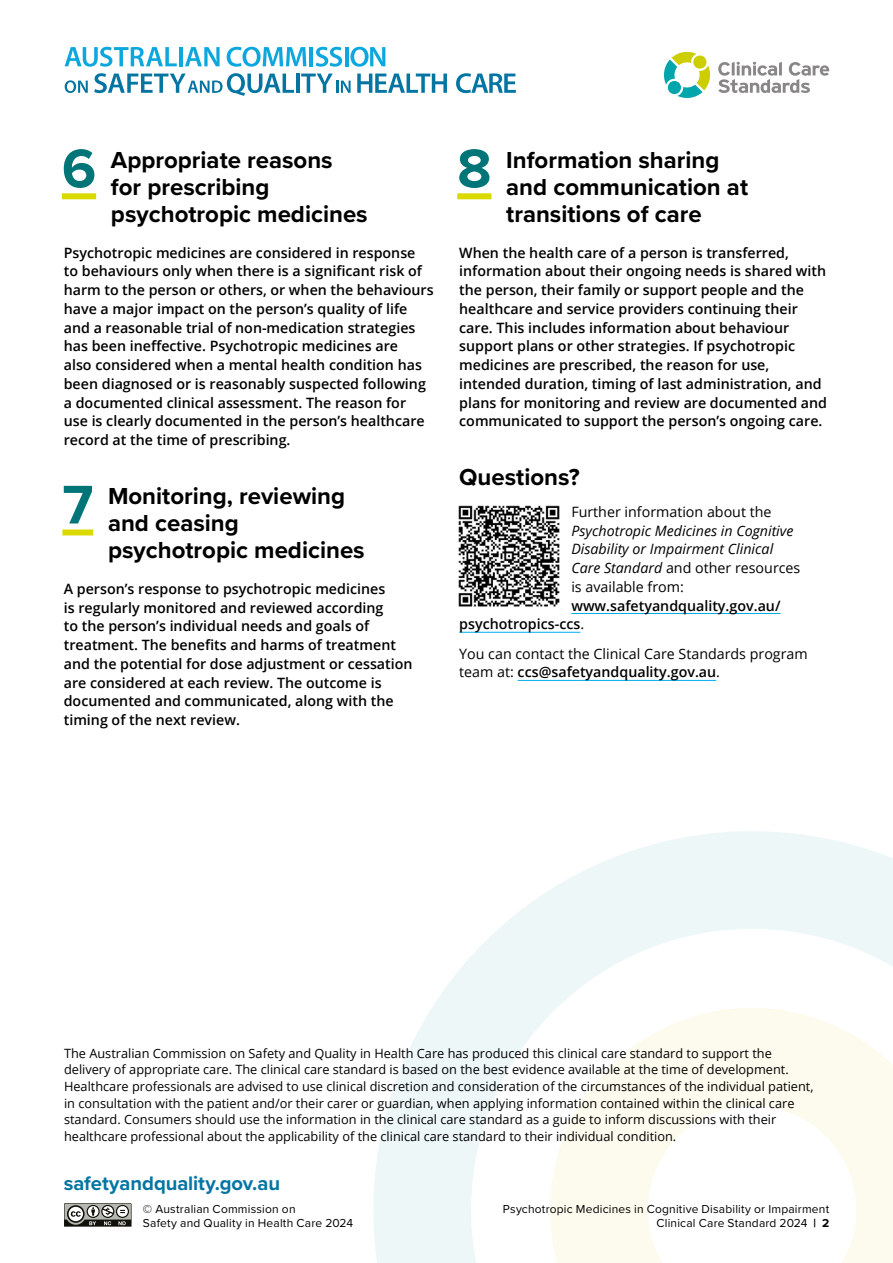
<style>
.page{position:relative;width:893px;height:1263px;background:#fff}
.page>*{position:absolute;margin:0;border:0;box-sizing:border-box;transform-origin:0 0}
.Heading_2__drop_cap_number{font:700 56.4px "Proxima Nova";color:#007577}
.Heading_2__drop_cap_number-2{font:700 24px/27px "Proxima Nova";color:#000}
.Heading_2{font:700 24px "Proxima Nova";color:#000}
.t1{font:700 20.25px "Proxima Nova";letter-spacing:-.005em;color:#0475a3}
.Normal_Semibold{font:600 14.25px/18.8px "Open Sans";color:#000}
.t2{font:14.25px "Open Sans";color:#000}
.t3{font:italic 14.25px "Open Sans";color:#000}
.Disclaimer__span{font:12.75px/16.5px "Open Sans";color:#000}
.Copyright{font:12px/13.5px "Proxima Nova";letter-spacing:.015em;color:#000;text-align:right}
.s1{font-style:italic}
.s2{font-weight:400}
.s3{font-weight:700}
</style>
<div class="page">
<svg style="left:373px;top:831px;width:520px;height:432px;fill:#edf7f8"></svg>
<svg style="left:539px;top:997px;width:354px;height:266px;fill:#fcfbed"></svg>
<svg style="left:718px;top:62px;width:111px;height:31px"></svg>
<svg style="left:664px;top:51px;width:47px;height:47px"></svg>
<svg style="left:65px;top:47px;width:112px;height:20px"></svg>
<hr style="left:179px;top:47px;width:4px;height:19px;background:#0ca7de">
<svg style="left:185px;top:47px;width:35px;height:19px"></svg>
<svg style="left:227px;top:47px;width:79px;height:20px"></svg>
<hr style="left:310px;top:47px;width:3px;height:19px;background:#0ca7de">
<svg style="left:316px;top:47px;width:26px;height:20px"></svg>
<hr style="left:345px;top:47px;width:3px;height:19px;background:#0ca7de">
<svg style="left:350px;top:47px;width:35px;height:20px"></svg>
<svg style="left:65px;top:80px;width:23px;height:13px"></svg>
<svg style="left:94px;top:73px;width:200px;height:23px"></svg>
<hr style="left:296px;top:74px;width:3px;height:19px;background:#0475a3">
<svg style="left:301px;top:74px;width:50px;height:19px"></svg>
<svg style="left:357px;top:74px;width:90px;height:19px"></svg>
<svg style="left:456px;top:73px;width:60px;height:20px"></svg>
<div style="left:62px;top:193px;width:34px;height:6px;background:#dada00"></div>
<div style="left:62px;top:529px;width:31px;height:6px;background:#dada00"></div>
<div style="left:457px;top:193px;width:34px;height:6px;background:#dada00"></div>
<hr style="left:571px;top:613px;width:209px;height:1px;background:#00ace9">
<hr style="left:459px;top:632px;width:121px;height:1px;background:#00ace9">
<hr style="left:518px;top:680px;width:198px;height:1px;background:#00ace9">
<img style="left:458px;top:505px;width:102px;height:102px">
<svg style="left:64px;top:1203px;width:68px;height:24px;background:#7f807b"></svg>
<h2 class="Heading_2__drop_cap_number" style="left:62px;top:126px;width:36px">6</h2>
<h2 class="Heading_2__drop_cap_number-2" style="left:111px;top:146px;width:258px">Appropriate reasons for prescribing psychotropic medicines</h2>
<p class="Normal_Semibold" style="left:64px;top:243px;width:371px">Psychotropic medicines are considered in response<br>to behaviours only when there is a significant risk of harm to the person or others, or when the behaviours have a major impact on the person’s quality of life and a reasonable trial of non-medication strategies has been ineffective. Psychotropic medicines are<br>also considered when a mental health condition has been diagnosed or is reasonably suspected following a documented clinical assessment. The reason for use is clearly documented in the person’s healthcare record at the time of prescribing.</p>
<h2 class="Heading_2__drop_cap_number" style="left:62px;top:463px;width:32px">7</h2>
<h2 class="Heading_2__drop_cap_number-2" style="left:108px;top:482px;width:258px">Monitoring, reviewing and ceasing psychotropic medicines</h2>
<p class="Normal_Semibold" style="left:64px;top:579px;width:350px">A person’s response to psychotropic medicines<br>is regularly monitored and reviewed according<br>to the person’s individual needs and goals of treatment. The benefits and harms of treatment and the potential for dose adjustment or cessation are considered at each review. The outcome is documented and communicated, along with the timing of the next review.</p>
<h2 class="Heading_2__drop_cap_number" style="left:457px;top:126px;width:36px">8</h2>
<h2 class="Heading_2__drop_cap_number-2" style="left:506px;top:146px;width:243px">Information sharing and communication at transitions of care</h2>
<p class="Normal_Semibold" style="left:459px;top:243px;width:369px">When the health care of a person is transferred, information about their ongoing needs is shared with the person, their family or support people and the healthcare and service providers continuing their care. This includes information about behaviour support plans or other strategies. If psychotropic medicines are prescribed, the reason for use, intended duration, timing of last administration, and plans for monitoring and review are documented and communicated to support the person’s ongoing care.</p>
<h2 class="Heading_2" style="left:459px;top:459px;width:122px">Questions?</h2>
<p class="t2" style="left:571px;top:502px;width:202px">Further information about the</p>
<p class="t3" style="left:571px;top:521px;width:224px">Psychotropic Medicines in Cognitive</p>
<p class="t3" style="left:571px;top:539px;width:203px">Disability or Impairment Clinical</p>
<p class="t2" style="left:571px;top:558px;width:231px"><span class="s1">Care Standard</span> and other resources</p>
<p class="t2" style="left:571px;top:577px;width:114px">is available from:</p>
<p class="Normal_Semibold" style="left:571px;top:596px;width:211px">www.safetyandquality.gov.au/</p>
<p class="Normal_Semibold" style="left:459px;top:614px;width:126px">psychotropics-ccs<span class="s2">.</span></p>
<p class="t2" style="left:459px;top:644px;width:350px">You can contact the Clinical Care Standards program</p>
<p class="Normal_Semibold" style="left:459px;top:662px;width:262px"><span class="s2">team at:</span> ccs@safetyandquality.gov.au<span class="s2">.</span></p>
<p class="Disclaimer__span" style="left:64px;top:1044px;width:751px">The Australian Commission on Safety and Quality in Health Care has produced this clinical care standard to support the delivery of appropriate care. The clinical care standard is based on the best evidence available at the time of development.<br>Healthcare professionals are advised to use clinical discretion and consideration of the circumstances of the individual patient, in consultation with the patient and/or their carer or guardian, when applying information contained within the clinical care standard. Consumers should use the information in the clinical care standard as a guide to inform discussions with their healthcare professional about the applicability of the clinical care standard to their individual condition.</p>
<h3 class="t1" style="left:64px;top:1168px;width:218px">safetyandquality.gov.au</h3>
<p class="Copyright" style="left:143px;top:1202px;width:154px">© Australian Commission on</p>
<p class="Copyright" style="left:143px;top:1215px;width:212px">Safety and Quality in Health Care 2024</p>
<p class="Copyright" style="left:503px;top:1202px;width:328px">Psychotropic Medicines in Cognitive Disability or Impairment<br>Clinical Care Standard 2024 <span class="s3">| 2</span></p>
</div>
